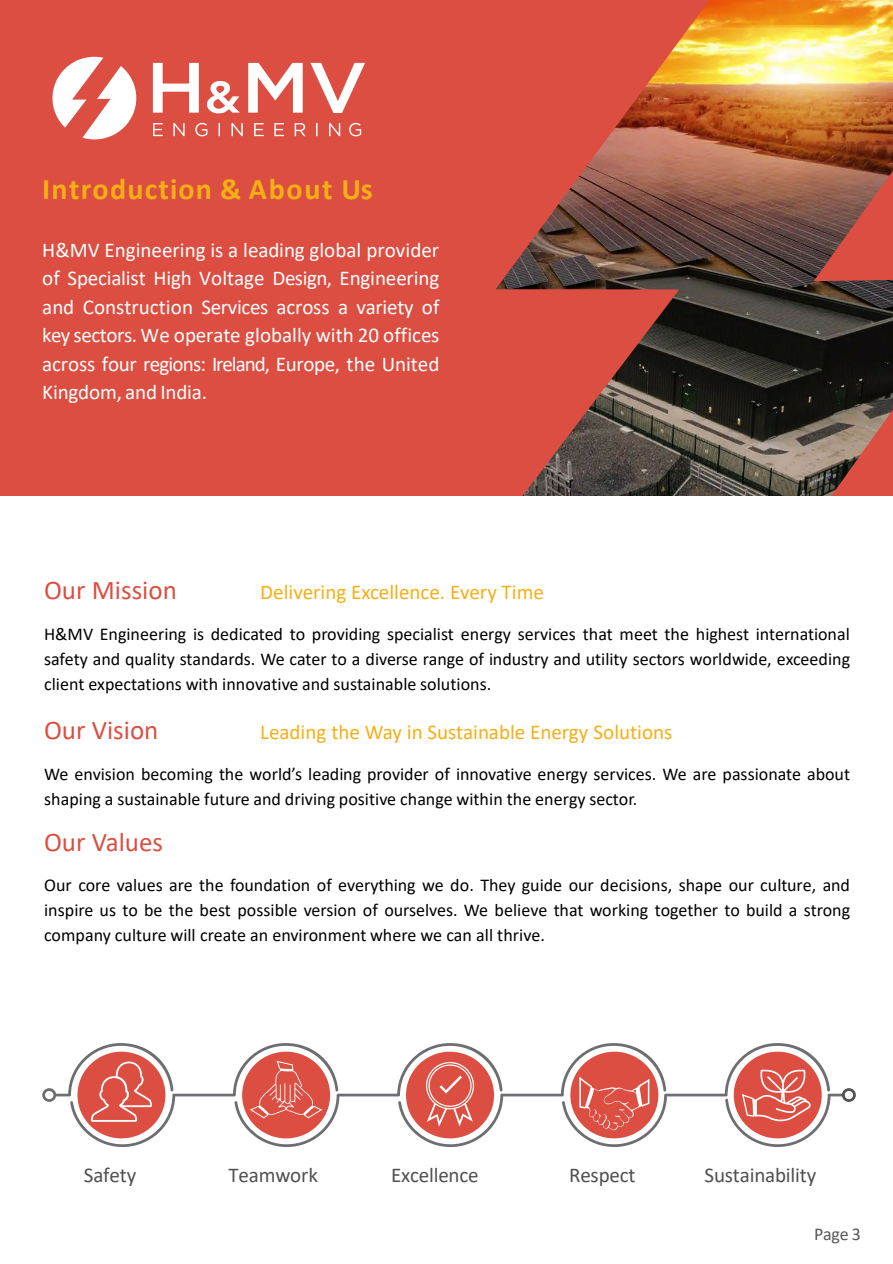
<style>
.page{position:relative;width:893px;height:1264px;background:#fff}
.page>*{position:absolute;margin:0;border:0;box-sizing:border-box;transform-origin:0 0}
.t1{font:700 30px "Calibri";letter-spacing:.045em;color:#f5af14}
.t2{font:27px "Calibri";color:#dc4e41}
.t3{font:21px/28.5px "Calibri";letter-spacing:-.015em;color:#fff;text-align:justify}
.t4{font:21px "Calibri";color:#f5af14}
.t5{font:21px "Calibri";letter-spacing:-.01em;color:#515050}
.t6{font:18px/24.9px "Calibri";color:#000;text-align:justify}
.t7{font:18px "Calibri";color:#595959}
</style>
<div class="page">
<img style="left:709px;top:0;width:183px;height:496px">
<svg style="left:0;top:0;width:709px;height:496px;background:#c94e40"></svg>
<svg style="left:824px;top:409px;width:68px;height:87px;background:#a56153"></svg>
<svg style="left:813px;top:170px;width:79px;height:111px;background:#ac5347"></svg>
<svg style="left:42px;top:1043px;width:813px;height:103px"></svg>
<svg style="left:52px;top:57px;width:313px;height:82px"></svg>
<h1 class="t1" style="left:42px;top:178px;width:332px">Introduction &amp; About Us</h1>
<p class="t3" style="left:42px;top:237px;width:399px">H&amp;MV Engineering is a leading global provider of Specialist High Voltage Design, Engineering and Construction Services across a variety of key sectors. We operate globally with 20 offices across four regions: Ireland, Europe, the United Kingdom, and India.</p>
<h2 class="t2" style="left:44px;top:580px;width:134px">Our Mission</h2>
<p class="t4" style="left:260px;top:584px;width:285px">Delivering Excellence. Every Time</p>
<p class="t6" style="left:44px;top:623px;width:807px">H&amp;MV Engineering is dedicated to providing specialist energy services that meet the highest international safety and quality standards. We cater to a diverse range of industry and utility sectors worldwide, exceeding client expectations with innovative and sustainable solutions.</p>
<h2 class="t2" style="left:44px;top:720px;width:116px">Our Vision</h2>
<p class="t4" style="left:260px;top:724px;width:413px">Leading the Way in Sustainable Energy Solutions</p>
<p class="t6" style="left:44px;top:763px;width:807px">We envision becoming the world’s leading provider of innovative energy services. We are passionate about shaping a sustainable future and driving positive change within the energy sector.</p>
<h2 class="t2" style="left:44px;top:832px;width:120px">Our Values</h2>
<p class="t6" style="left:44px;top:874px;width:807px">Our core values are the foundation of everything we do. They guide our decisions, shape our culture, and inspire us to be the best possible version of ourselves. We believe that working together to build a strong company culture will create an environment where we can all thrive.</p>
<p class="t5" style="left:84px;top:1166px;width:54px">Safety</p>
<p class="t5" style="left:228px;top:1166px;width:91px">Teamwork</p>
<p class="t5" style="left:391px;top:1166px;width:89px">Excellence</p>
<p class="t5" style="left:569px;top:1166px;width:68px">Respect</p>
<p class="t5" style="left:704px;top:1166px;width:113px">Sustainability</p>
<p class="t7" style="left:814px;top:1226px;width:48px">Page 3</p>
</div>
